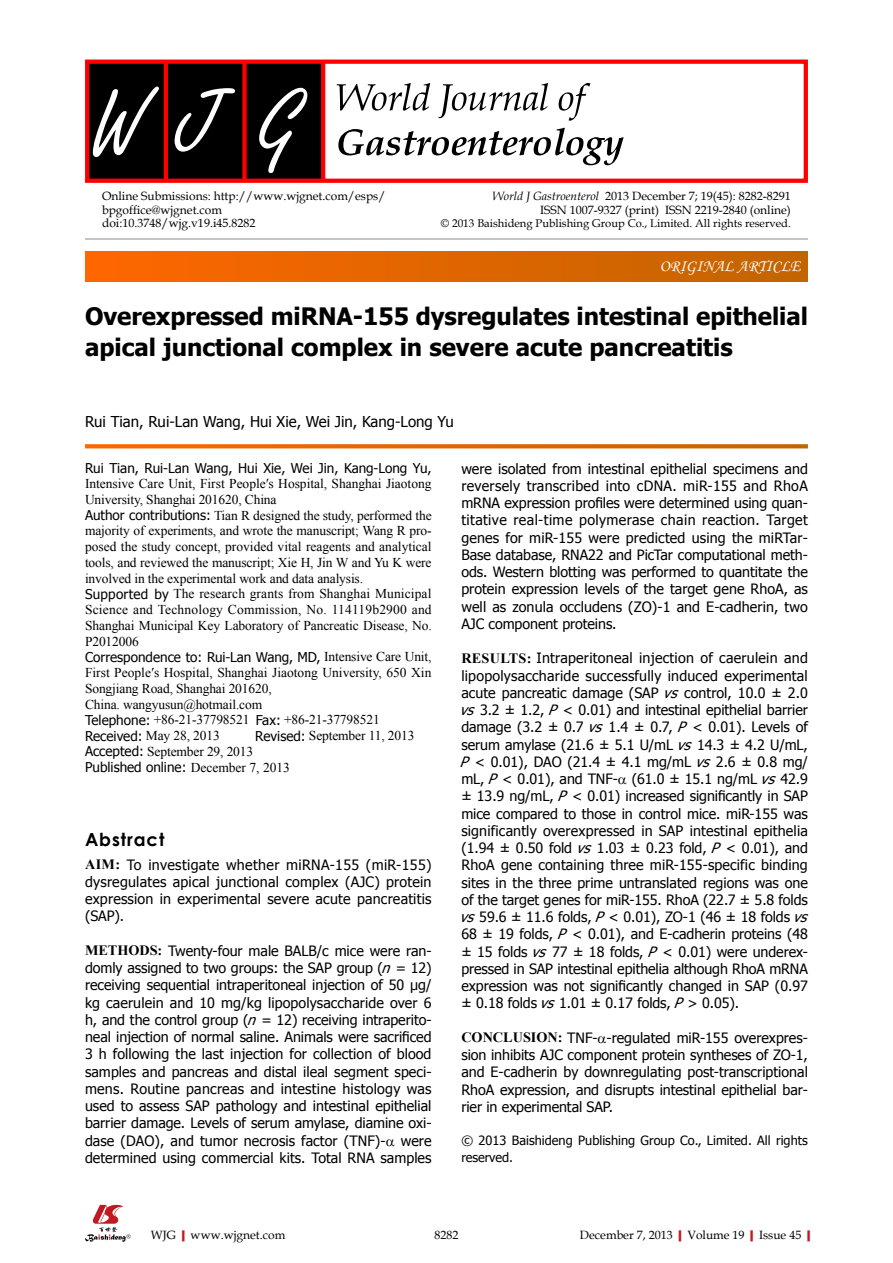
<style>
.page{position:relative;width:893px;height:1263px;background:#fff}
.page>*{position:absolute;margin:0;border:0;box-sizing:border-box;transform-origin:0 0}
.t1{font:700 24px/31.5px "Tahoma";color:#000}
.t2{font:700 18px "Century Gothic";letter-spacing:.05em;color:#000}
.t3{font:16.5px "Monotype Corsiva";color:#fff}
.t4{font:15px "Tahoma";color:#000}
.t5{font:14.25px/17.2px "Tahoma";letter-spacing:-.005em;color:#000;text-align:justify}
.t6{font:13.5px/15.8px "Times New Roman";letter-spacing:-.01em;color:#000}
.t7{font:12.75px/17.2px "Tahoma";color:#000}
.t8{font:12px/13.5px "Book Antiqua";color:#000}
.t9{font:11.25px "Book Antiqua";color:#000}
.s1{font-style:italic}
.s2{font-family:"Tahoma"}
.s3{font-family:"Times New Roman";font-weight:700}
.s4{font-weight:700;color:#c01920}
</style>
<div class="page">
<div style="left:85px;top:252px;width:723px;height:29px;background:linear-gradient(to right,#f60,#c16500)"></div>
<hr style="left:85px;top:239px;width:723px;height:1px;background:#898989">
<div style="left:87px;top:61px;width:236px;height:121px;background:#000"></div>
<hr style="left:164px;top:61px;width:4px;height:121px;background:#f00">
<div style="left:242px;top:61px;width:5px;height:121px;background:#f00"></div>
<hr style="left:321px;top:61px;width:4px;height:121px;background:#f00">
<div style="left:85px;top:60px;width:723px;height:123px;border:4px solid #f00"></div>
<svg style="left:259px;top:88px;width:48px;height:85px"></svg>
<svg style="left:175px;top:88px;width:60px;height:64px"></svg>
<svg style="left:93px;top:87px;width:66px;height:70px"></svg>
<svg style="left:337px;top:83px;width:253px;height:38px"></svg>
<svg style="left:338px;top:128px;width:286px;height:37px"></svg>
<svg style="left:85px;top:1205px;width:46px;height:37px"></svg>
<svg style="left:85px;top:444px;width:723px;height:4px;background:#e16d0d"></svg>
<p class="t8" style="left:102px;top:189px;width:285px">Online Submissions: http://www.wjgnet.com/esps/ bpgoffice@wjgnet.com<br>doi:10.3748/wjg.v19.i45.8282</p>
<p class="t8" style="left:492px;top:189px;width:300px;text-align:right"><span class="s1">World J Gastroenterol</span> 2013 December 7; 19(45): 8282-8291<br>ISSN 1007-9327 (print) ISSN 2219-2840 (online)</p>
<p class="t9" style="left:441px;top:215px;width:352px">© 2013 Baishideng Publishing Group Co., Limited. All rights reserved.</p>
<p class="t3" style="left:660px;top:256px;width:142px">ORIGINAL ARTICLE</p>
<p class="t1" style="left:85px;top:298px;width:724px">Overexpressed miRNA-155 dysregulates intestinal epithelial apical junctional complex in severe acute pancreatitis</p>
<p class="t4" style="left:85px;top:412px;width:370px">Rui Tian, Rui-Lan Wang, Hui Xie, Wei Jin, Kang-Long Yu</p>
<p class="t6" style="left:85px;top:460px;width:348px"><span class="s2">Rui Tian, Rui-Lan Wang, Hui Xie, Wei Jin, Kang-Long Yu, </span>Intensive Care Unit, First People′s Hospital, Shanghai Jiaotong University, Shanghai 201620, China<br><span class="s2">Author contributions:</span> Tian R designed the study, performed the majority of experiments, and wrote the manuscript; Wang R pro&shy;posed the study concept, provided vital reagents and analytical tools, and reviewed the manuscript; Xie H, Jin W and Yu K were involved in the experimental work and data analysis.<br><span class="s2">Supported by</span> The research grants from Shanghai Municipal Science and Technology Commission, No. 114119b2900 and Shanghai Municipal Key Laboratory of Pancreatic Disease, No.<br>P2012006<br><span class="s2">Correspondence to: Rui-Lan Wang, MD,</span> Intensive Care Unit, First People′s Hospital, Shanghai Jiaotong University, 650 Xin Songjiang Road, Shanghai 201620,<br>China. wangyusun@hotmail.com<br><span class="s2">Telephone:</span> +86-21-37798521 <span class="s2">Fax:</span> +86-21-37798521<br><span class="s2">Received:</span> May 28, 2013</p>
<p class="t5" style="left:461px;top:459px;width:348px">were isolated from intestinal epithelial specimens and reversely transcribed into cDNA. miR-155 and RhoA mRNA expression profiles were determined using quan&shy;titative real-time polymerase chain reaction. Target genes for miR-155 were predicted using the miRTar-Base database, RNA22 and PicTar computational meth&shy;ods. Western blotting was performed to quantitate the protein expression levels of the target gene RhoA, as well as zonula occludens (ZO)-1 and E-cadherin, two AJC component proteins.</p>
<p class="t5" style="left:459px;top:649px;width:354px;text-align:left"><span class="s3">RESULTS:</span> Intraperitoneal injection of caerulein and lipopolysaccharide successfully induced experimental acute pancreatic damage (SAP <span class="s1">vs</span> control, 10.0 ± 2.0 <span class="s1">vs</span>3.2 ± 1.2, <span class="s1">P</span> &lt; 0.01) and intestinal epithelial barrier damage (3.2 ± 0.7 <span class="s1">vs</span> 1.4 ± 0.7, <span class="s1">P</span> &lt; 0.01). Levels of serum amylase (21.6 ± 5.1 U/mL <span class="s1">vs</span>14.3 ± 4.2 U/mL, <span class="s1">P</span> &lt; 0.01), DAO (21.4 ± 4.1 mg/mL <span class="s1">vs</span> 2.6 ± 0.8 mg/ mL, <span class="s1">P</span> &lt; 0.01), and TNF- (61.0 ± 15.1 ng/mL <span class="s1">vs</span>42.9 ± 13.9 ng/mL, <span class="s1">P</span> &lt; 0.01) increased significantly in SAP mice compared to those in control mice. miR-155 was significantly overexpressed in SAP intestinal epithelia (1.94 ± 0.50 fold <span class="s1">vs</span> 1.03 ± 0.23 fold, <span class="s1">P</span> &lt; 0.01), and RhoA gene containing three miR-155-specific binding sites in the three prime untranslated regions was one of the target genes for miR-155. RhoA (22.7 ± 5.8 folds <span class="s1">vs</span>59.6 ± 11.6 folds, <span class="s1">P</span> &lt; 0.01), ZO-1 (46 ± 18 folds <span class="s1">vs </span>68 ± 19 folds, <span class="s1">P</span> &lt; 0.01), and E-cadherin proteins (48 ± 15 folds <span class="s1">vs</span> 77 ± 18 folds, <span class="s1">P</span> &lt; 0.01) were underex&shy;pressed in SAP intestinal epithelia although RhoA mRNA expression was not significantly changed in SAP (0.97 ± 0.18 folds <span class="s1">vs</span>1.01 ± 0.17 folds, <span class="s1">P</span> &gt; 0.05).</p>
<p class="t5" style="left:461px;top:1028px;width:348px"><span class="s3">CONCLUSION:</span> TNF- -regulated miR-155 overexpres&shy;sion inhibits AJC component protein syntheses of ZO-1, and E-cadherin by downregulating post-transcriptional RhoA expression, and disrupts intestinal epithelial bar&shy;rier in experimental SAP.</p>
<p class="t7" style="left:461px;top:1131px;width:348px">© 2013 Baishideng Publishing Group Co., Limited. All rights reserved.</p>
<p class="t6" style="left:255px;top:728px;width:161px"><span class="s2">Revised:</span> September 11, 2013</p>
<p class="t6" style="left:85px;top:743px;width:206px;line-height:16.2px"><span class="s2">Accepted:</span> September 29, 2013<br><span class="s2">Published online:</span> December 7, 2013</p>
<p class="t2" style="left:85px;top:825px;width:81px">Abstract</p>
<p class="t5" style="left:85px;top:855px;width:348px"><span class="s3">AIM:</span> To investigate whether miRNA-155 (miR-155) dysregulates apical junctional complex (AJC) protein expression in experimental severe acute pancreatitis (SAP).</p>
<p class="t5" style="left:85px;top:941px;width:348px"><span class="s3">METHODS:</span> Twenty-four male BALB/c mice were ran&shy;domly assigned to two groups: the SAP group (<span class="s1">n</span> = 12) receiving sequential intraperitoneal injection of 50 µg/ kg caerulein and 10 mg/kg lipopolysaccharide over 6 h, and the control group (<span class="s1">n</span> = 12) receiving intraperito&shy;neal injection of normal saline. Animals were sacrificed 3 h following the last injection for collection of blood samples and pancreas and distal ileal segment speci&shy;mens. Routine pancreas and intestine histology was used to assess SAP pathology and intestinal epithelial barrier damage. Levels of serum amylase, diamine oxi&shy;dase (DAO), and tumor necrosis factor (TNF)- were determined using commercial kits. Total RNA samples</p>
<p class="t8" style="left:151px;top:1227px;width:136px">WJG<span class="s4">|</span>www.wjgnet.com</p>
<p class="t8" style="left:434px;top:1227px;width:25px">8282</p>
<p class="t8" style="left:580px;top:1227px;width:237px">December 7, 2013<span class="s4">|</span>Volume 19<span class="s4">|</span>Issue 45<span class="s4">|</span></p>
</div>
